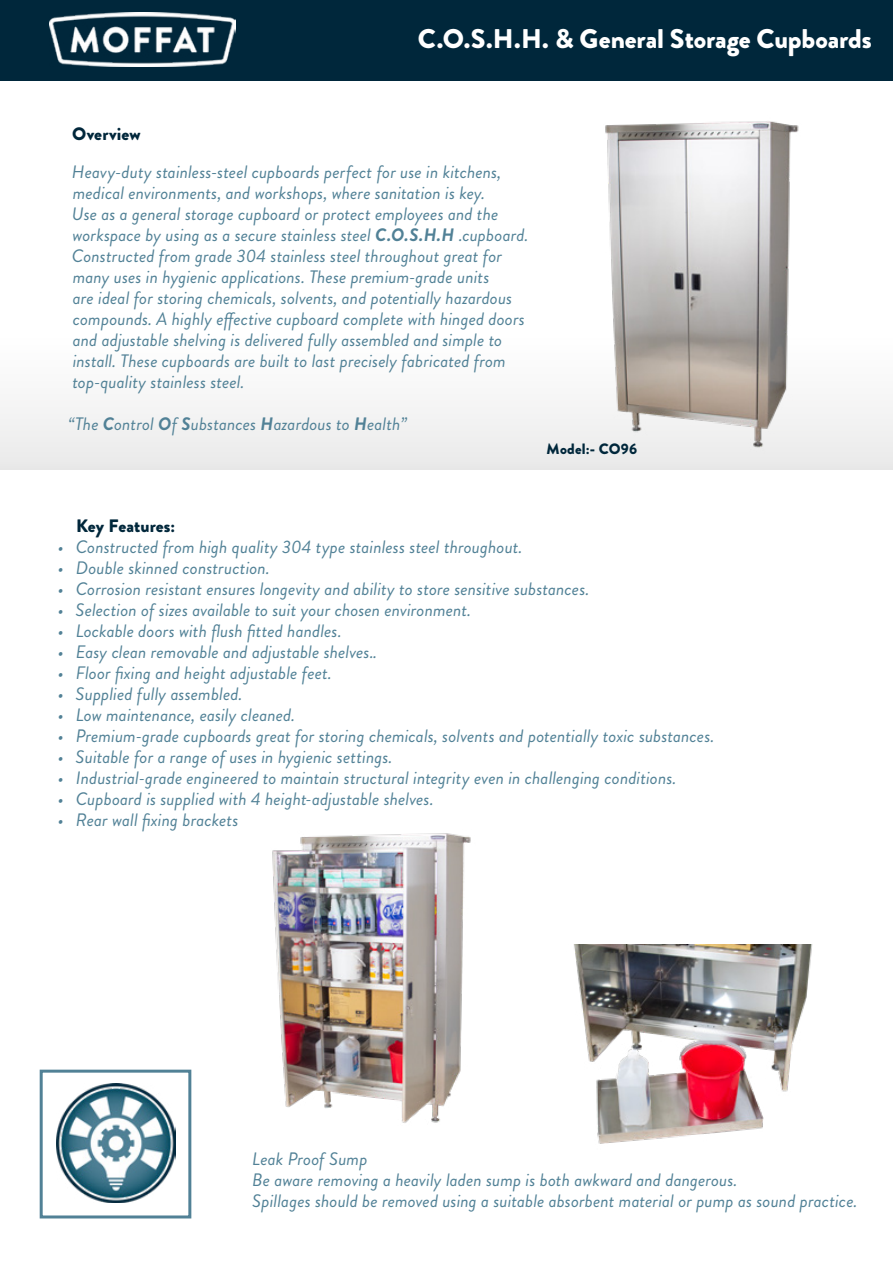
<style>
.page{position:relative;width:893px;height:1263px;background:#fff}
.page>*{position:absolute;margin:0;border:0;box-sizing:border-box;transform-origin:0 0}
.t1{font:900 27px "Brandon Grotesque";letter-spacing:-.005em;color:#fff}
.t2{font:italic 18px/21px "Brandon Grotesque";letter-spacing:.005em;color:#518196}
.t3{font:900 18px "Brandon Grotesque";letter-spacing:.005em;color:#00273b}
.t4{font:900 15px "Brandon Grotesque";letter-spacing:.015em;color:#00273b}
.s1{font-weight:700}
</style>
<div class="page">
<div style="left:0;top:0;width:893px;height:81px;background:#00273b"></div>
<img style="left:50px;top:13px;width:185px;height:53px">
<div style="left:0;top:337px;width:893px;height:133px;background:#f5f5f5"></div>
<img style="left:573px;top:944px;width:240px;height:200px">
<img style="left:272px;top:833px;width:199px;height:290px">
<img style="left:559px;top:121px;width:278px;height:349px">
<svg style="left:39px;top:1069px;width:153px;height:150px"></svg>
<h1 class="t1" style="left:418px;top:19px;width:455px">C.O.S.H.H. &amp; General Storage Cupboards</h1>
<p class="t3" style="left:72px;top:121px;width:70px">Overview</p>
<p class="t2" style="left:72px;top:161px;width:458px">Heavy-duty stainless-steel cupboards perfect for use in kitchens, medical environments, and workshops, where sanitation is key.<br>Use as a general storage cupboard or protect employees and the workspace by using as a secure stainless steel <span class="s1">C.O.S.H.H</span> .cupboard.<br>Constructed from grade 304 stainless steel throughout great for many uses in hygienic applications. These premium-grade units<br>are ideal for storing chemicals, solvents, and potentially hazardous compounds. A highly effective cupboard complete with hinged doors and adjustable shelving is delivered fully assembled and simple to install. These cupboards are built to last precisely fabricated from top-quality stainless steel.</p>
<p class="t2" style="left:68px;top:413px;width:340px">“The <span class="s1">C</span>ontrol <span class="s1">O</span>f <span class="s1">S</span>ubstances <span class="s1">H</span>azardous to <span class="s1">H</span>ealth”</p>
<p class="t4" style="left:547px;top:438px;width:92px">Model:- CO96</p>
<p class="t3" style="left:76px;top:513px;width:101px">Key Features:</p>
<p class="t2" style="left:58px;top:536px;width:466px">• Constructed from high quality 304 type stainless steel throughout.</p>
<p class="t2" style="left:58px;top:557px;width:213px">• Double skinned construction.</p>
<p class="t2" style="left:58px;top:578px;width:533px">• Corrosion resistant ensures longevity and ability to store sensitive substances.</p>
<p class="t2" style="left:58px;top:599px;width:415px">• Selection of sizes available to suit your chosen environment.</p>
<p class="t2" style="left:58px;top:620px;width:285px">• Lockable doors with flush fitted handles.</p>
<p class="t2" style="left:58px;top:641px;width:321px">• Easy clean removable and adjustable shelves..</p>
<p class="t2" style="left:58px;top:662px;width:275px">• Floor fixing and height adjustable feet.</p>
<p class="t2" style="left:58px;top:683px;width:186px">• Supplied fully assembled.</p>
<p class="t2" style="left:58px;top:704px;width:239px">• Low maintenance, easily cleaned.</p>
<p class="t2" style="left:58px;top:725px;width:658px">• Premium-grade cupboards great for storing chemicals, solvents and potentially toxic substances.</p>
<p class="t2" style="left:58px;top:746px;width:336px">• Suitable for a range of uses in hygienic settings.</p>
<p class="t2" style="left:58px;top:768px;width:620px">• Industrial-grade engineered to maintain structural integrity even in challenging conditions.</p>
<p class="t2" style="left:58px;top:789px;width:377px">• Cupboard is supplied with 4 height-adjustable shelves.</p>
<p class="t2" style="left:58px;top:810px;width:182px">• Rear wall fixing brackets</p>
<p class="t2" style="left:252px;top:1148px;width:607px">Leak Proof Sump<br>Be aware removing a heavily laden sump is both awkward and dangerous.<br>Spillages should be removed using a suitable absorbent material or pump as sound practice.</p>
</div>
